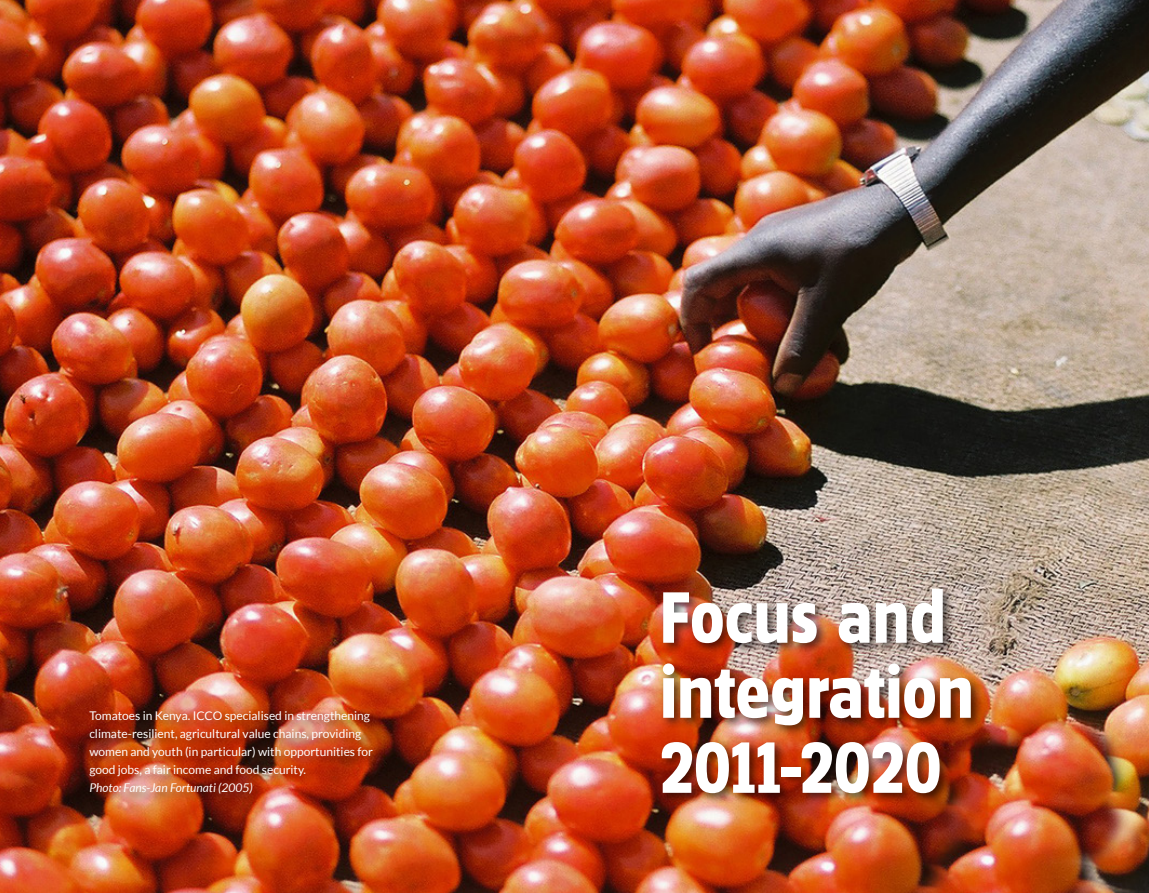
<style>
.page{position:relative;width:1149px;height:893px;background:#fff}
.page>*{position:absolute;margin:0;border:0;box-sizing:border-box;transform-origin:0 0}
.t1{font:72px/75px "Govan OT";letter-spacing:-.01em;color:#fff}
.t2{font:12px/18px "Lato";color:#fff}
.t3{font:italic 12px "Lato";color:#fff}
</style>
<div class="page">
<img style="left:0;top:0;width:1148px;height:893px">
<div style="left:86px;top:707px;width:298px;height:98px;background:#000;opacity:.5"></div>
<div style="left:657px;top:585px;width:325px;height:220px;background:#000;opacity:.6"></div>
<p class="t2" style="left:89px;top:707px;width:285px">Tomatoes in Kenya. ICCO specialised in strengthening climate-resilient, agricultural value chains, providing women and youth (in particular) with opportunities for good jobs, a fair income and food security.</p>
<p class="t3" style="left:89px;top:781px;width:165px">Photo: Fans-Jan Fortunati (2005)</p>
<h1 class="t1" style="left:659px;top:579px;width:316px">Focus and integration<br>2011-2020</h1>
</div>
